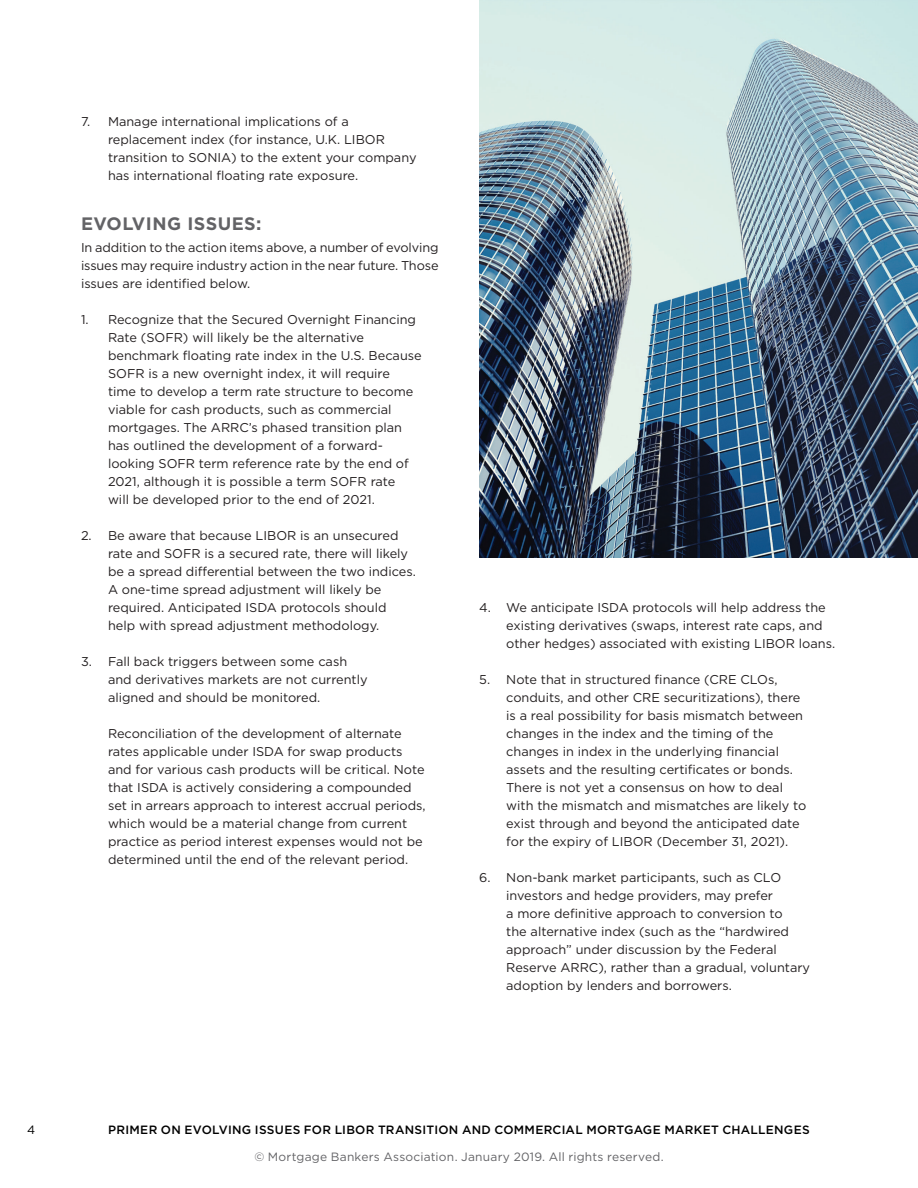
<style>
.page{position:relative;width:918px;height:1188px;background:#fff}
.page>*{position:absolute;margin:0;border:0;box-sizing:border-box;transform-origin:0 0}
.t1{font:700 18px "Gotham";letter-spacing:.025em;color:#636366}
.t2{font:12.75px/18px "Gotham";color:#231f20}
.t3{font:500 12px "Gotham";letter-spacing:.025em;color:#000}
.t4{font:12px "Gotham";letter-spacing:.015em;color:#636366}
.t5{font:12px "Gotham";color:#000}
</style>
<div class="page">
<img style="left:479px;top:0;width:439px;height:558px">
<p class="t2" style="left:108px;top:112px;width:310px;text-indent:-27px">7. Manage international implications of a replacement index (for instance, U.K. LIBOR transition to SONIA) to the extent your company has international floating rate exposure.</p>
<h1 class="t1" style="left:81px;top:211px;width:182px">EVOLVING ISSUES:</h1>
<p class="t2" style="left:81px;top:238px;width:359px;text-align:justify">In addition to the action items above, a number of evolving issues may require industry action in the near future. Those issues are identified below.</p>
<p class="t2" style="left:108px;top:310px;width:315px;text-indent:-27px">1. Recognize that the Secured Overnight Financing Rate (SOFR) will likely be the alternative benchmark floating rate index in the U.S. Because SOFR is a new overnight index, it will require<br>time to develop a term rate structure to become viable for cash products, such as commercial mortgages. The ARRC’s phased transition plan has outlined the development of a forward&shy;looking SOFR term reference rate by the end of 2021, although it is possible a term SOFR rate<br>will be developed prior to the end of 2021.</p>
<p class="t2" style="left:108px;top:526px;width:309px;text-indent:-27px">2. Be aware that because LIBOR is an unsecured rate and SOFR is a secured rate, there will likely be a spread differential between the two indices.<br>A one-time spread adjustment will likely be required. Anticipated ISDA protocols should help with spread adjustment methodology.</p>
<p class="t2" style="left:108px;top:652px;width:261px;text-indent:-27px">3. Fall back triggers between some cash and derivatives markets are not currently aligned and should be monitored.</p>
<p class="t2" style="left:108px;top:724px;width:319px">Reconciliation of the development of alternate rates applicable under ISDA for swap products and for various cash products will be critical. Note that ISDA is actively considering a compounded set in arrears approach to interest accrual periods, which would be a material change from current practice as period interest expenses would not be determined until the end of the relevant period.</p>
<p class="t2" style="left:506px;top:598px;width:330px;text-indent:-27px">4. We anticipate ISDA protocols will help address the existing derivatives (swaps, interest rate caps, and other hedges) associated with existing LIBOR loans.</p>
<p class="t2" style="left:506px;top:670px;width:302px;text-indent:-27px">5. Note that in structured finance (CRE CLOs, conduits, and other CRE securitizations), there is a real possibility for basis mismatch between changes in the index and the timing of the changes in index in the underlying financial assets and the resulting certificates or bonds.<br>There is not yet a consensus on how to deal with the mismatch and mismatches are likely to exist through and beyond the anticipated date for the expiry of LIBOR (December 31, 2021).</p>
<p class="t2" style="left:506px;top:868px;width:305px;text-indent:-27px">6. Non-bank market participants, such as CLO investors and hedge providers, may prefer<br>a more definitive approach to conversion to<br>the alternative index (such as the “hardwired approach” under discussion by the Federal Reserve ARRC), rather than a gradual, voluntary adoption by lenders and borrowers.</p>
<p class="t5" style="left:27px;top:1122px;width:10px">4</p>
<p class="t3" style="left:108px;top:1122px;width:703px">PRIMER ON EVOLVING ISSUES FOR LIBOR TRANSITION AND COMMERCIAL MORTGAGE MARKET CHALLENGES</p>
<p class="t4" style="left:254px;top:1149px;width:411px">© Mortgage Bankers Association. January 2019. All rights reserved.</p>
</div>
